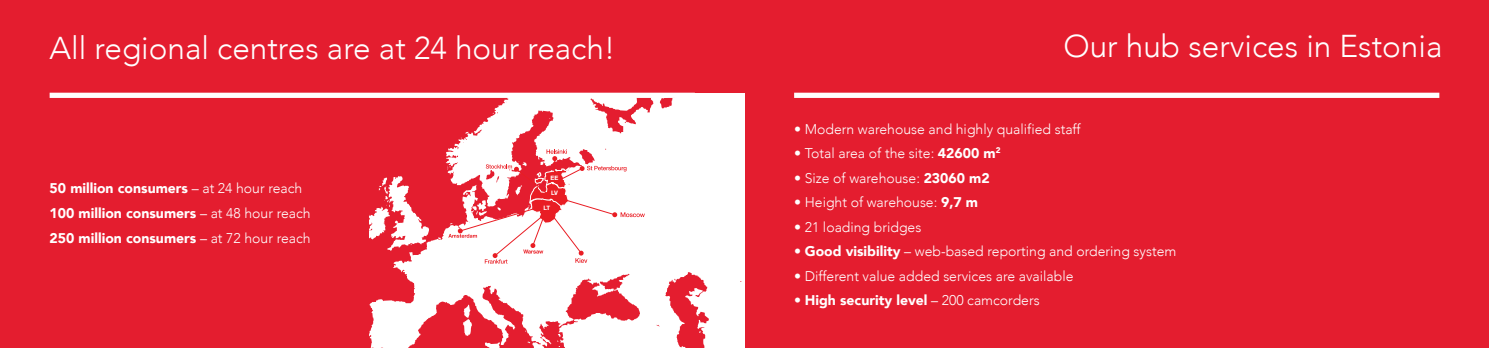
<style>
.page{position:relative;width:1489px;height:348px;background:#fff}
.page>*{position:absolute;margin:0;border:0;box-sizing:border-box;transform-origin:0 0}
.t1{font:300 31.5px "Avenir";color:#fff}
.t2{font:300 14px "Avenir";color:#fff}
.t3{font:900 14px/24.5px "Avenir";color:#fff}
.t4{font:700 6.12px "Helvetica Neue";color:#fff}
.s1{font-weight:300}
.s2{font-weight:900}
</style>
<div class="page">
<div style="left:0;top:0;width:1488px;height:347px;background:#e41d2f"></div>
<div style="left:50px;top:92px;width:644px;height:6px;background:#fff"></div>
<svg style="left:370px;top:93px;width:374px;height:254px;fill:#fff"></svg>
<svg style="left:448px;top:149px;width:197px;height:114px"></svg>
<div style="left:794px;top:92px;width:645px;height:6px;background:#fff"></div>
<h1 class="t1" style="left:50px;top:29px;width:567px">All regional centres are at 24 hour reach!</h1>
<p class="t3" style="left:50px;top:176px;width:262px">50 million consumers <span class="s1">– at 24 hour reach<br></span>100 million consumers <span class="s1">– at 48 hour reach<br></span>250 million consumers <span class="s1">– at 72 hour reach</span></p>
<p class="t4" style="left:550px;top:173px;width:9px">EE</p>
<p class="t4" style="left:551px;top:188px;width:8px">LV</p>
<p class="t4" style="left:543px;top:203px;width:8px">LT</p>
<h1 class="t1" style="left:1063px;top:27px;width:380px">Our hub services in Estonia</h1>
<p class="t2" style="left:794px;top:120px;width:288px">• Modern warehouse and highly qualified staff</p>
<p class="t2" style="left:794px;top:145px;width:208px">• Total area of the site: <span class="s2">42600 m</span><sup>2</sup></p>
<p class="t2" style="left:794px;top:169px;width:197px">• Size of warehouse: <span class="s2">23060 m2</span></p>
<p class="t2" style="left:794px;top:194px;width:185px">• Height of warehouse: <span class="s2">9,7 m</span></p>
<p class="t2" style="left:794px;top:218px;width:129px">• 21 loading bridges</p>
<p class="t2" style="left:794px;top:243px;width:384px">• <span class="s2">Good visibility</span> – web-based reporting and ordering system</p>
<p class="t2" style="left:794px;top:267px;width:281px">• Different value added services are available</p>
<p class="t3" style="left:794px;top:287px;width:247px"><span class="s1">•</span> High security level <span class="s1">– 200 camcorders</span></p>
</div>
